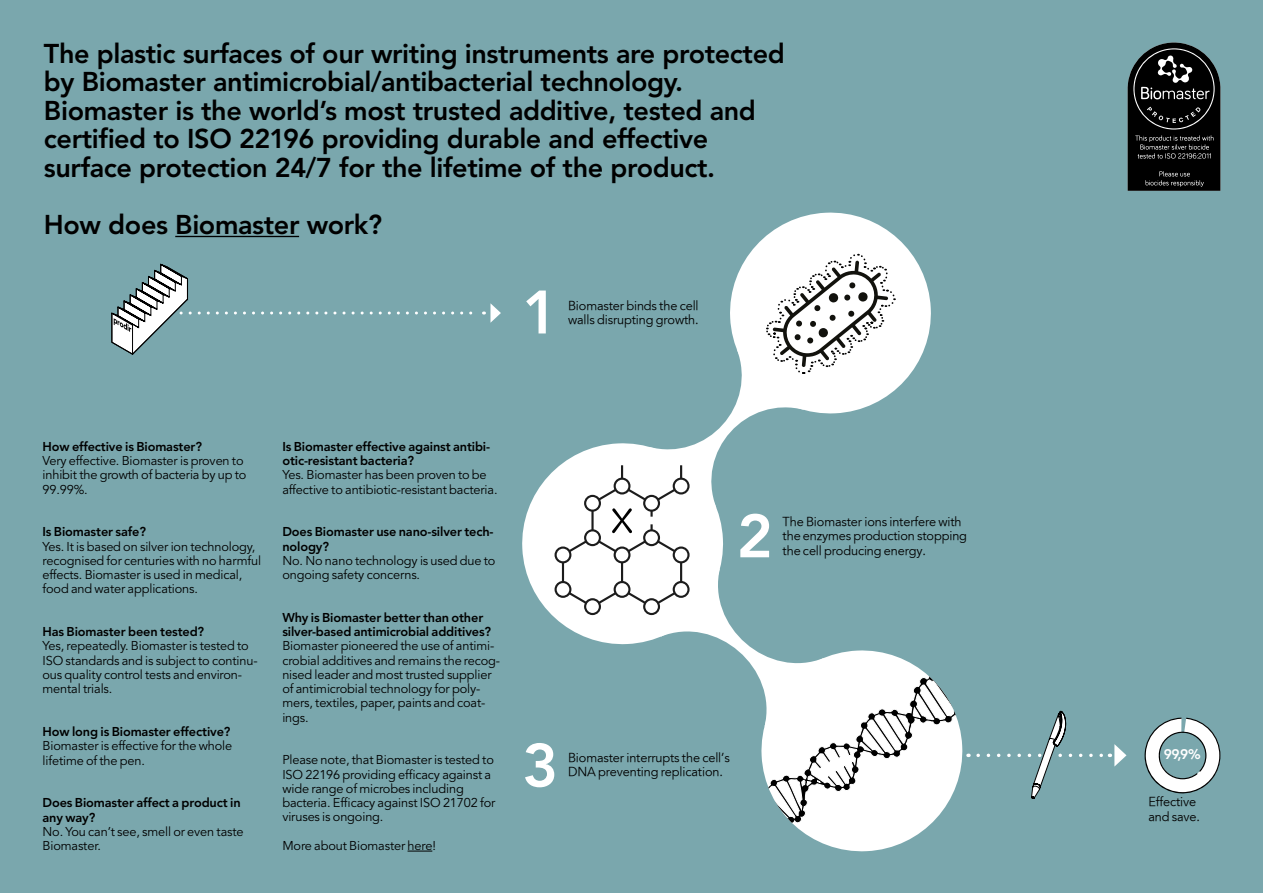
<style>
.page{position:relative;width:1263px;height:893px;background:#7aa7ad}
.page>*{position:absolute;margin:0;border:0;box-sizing:border-box;transform-origin:0 0}
.t1{font:800 60.6px "Avenir";color:#fff}
.t2{font:800 27px/28.5px "Avenir";letter-spacing:-.015em;color:#000}
.t3{font:800 13.8px "Avenir";color:#fff}
.t4{font:12.75px/14.2px "Avenir";letter-spacing:-.01em;color:#000}
.t5{font:800 12.75px/14.2px "Avenir";letter-spacing:-.01em;color:#000}
.t6{font:12.75px/14.2px "Avenir";letter-spacing:-.01em;color:#000}
</style>
<div class="page">
<hr style="left:175px;top:236px;width:124px;height:1px;background:#000">
<svg style="left:1144px;top:718px;width:76px;height:76px"></svg>
<svg style="left:490px;top:303px;width:11px;height:20px"></svg>
<svg style="left:978px;top:710px;width:148px;height:89px"></svg>
<svg style="left:408px;top:851px;width:24px;height:1px"></svg>
<svg style="left:1127px;top:43px;width:93px;height:148px;background:#242727"></svg>
<svg style="left:111px;top:263px;width:373px;height:92px"></svg>
<svg style="left:522px;top:212px;width:447px;height:640px"></svg>
<p class="t2" style="left:44px;top:39px;width:742px">The plastic surfaces of our writing instruments are protected by Biomaster antimicrobial/antibacterial technology.<br>Biomaster is the world’s most trusted additive, tested and certified to ISO 22196 providing durable and effective surface protection 24/7 for the lifetime of the product.</p>
<h2 class="t2" style="left:44px;top:210px;width:340px">How does Biomaster work?</h2>
<h1 class="t1" style="left:522px;top:277px;width:37px">1</h1>
<p class="t6" style="left:568px;top:299px;width:132px">Biomaster binds the cell</p>
<p class="t6" style="left:568px;top:313px;width:132px">walls disrupting growth.</p>
<p class="t5" style="left:43px;top:439px;width:161px">How effective is Biomaster?</p>
<p class="t4" style="left:43px;top:454px;width:205px">Very effective. Biomaster is proven to inhibit the growth of bacteria by up to<br>99.99%.</p>
<p class="t5" style="left:43px;top:525px;width:105px">Is Biomaster safe?</p>
<p class="t4" style="left:43px;top:539px;width:220px">Yes. It is based on silver ion technology, recognised for centuries with no harmful effects. Biomaster is used in medical, food and water applications.</p>
<p class="t5" style="left:43px;top:625px;width:163px">Has Biomaster been tested?</p>
<p class="t4" style="left:43px;top:639px;width:217px">Yes, repeatedly. Biomaster is tested to ISO standards and is subject to continu&shy;ous quality control tests and environ&shy;mental trials.</p>
<p class="t5" style="left:43px;top:724px;width:189px">How long is Biomaster effective?</p>
<p class="t4" style="left:43px;top:739px;width:191px">Biomaster is effective for the whole lifetime of the pen.</p>
<p class="t5" style="left:43px;top:796px;width:200px">Does Biomaster affect a product in any way?</p>
<p class="t4" style="left:43px;top:825px;width:203px">No. You can’t see, smell or even taste<br>Biomaster.</p>
<p class="t5" style="left:282px;top:439px;width:209px">Is Biomaster effective against antibi&shy;otic-resistant bacteria?</p>
<p class="t4" style="left:282px;top:468px;width:217px">Yes. Biomaster has been proven to be affective to antibiotic-resistant bacteria.</p>
<p class="t5" style="left:282px;top:525px;width:213px">Does Biomaster use nano-silver tech&shy;nology?</p>
<p class="t4" style="left:282px;top:554px;width:215px">No. No nano technology is used due to ongoing safety concerns.</p>
<p class="t5" style="left:282px;top:610px;width:210px">Why is Biomaster better than other silver-based antimicrobial additives?</p>
<p class="t4" style="left:282px;top:639px;width:219px">Biomaster pioneered the use of antimi&shy;crobial additives and remains the recog&shy;nised leader and most trusted supplier of antimicrobial technology for poly&shy;mers, textiles, paper, paints and coat&shy;ings.</p>
<p class="t4" style="left:282px;top:753px;width:215px">Please note, that Biomaster is tested to ISO 22196 providing efficacy against a wide range of microbes including bacteria. Efficacy against ISO 21702 for viruses is ongoing.</p>
<p class="t4" style="left:282px;top:839px;width:155px">More about Biomaster here!</p>
<h1 class="t1" style="left:737px;top:500px;width:37px">2</h1>
<p class="t6" style="left:783px;top:515px;width:186px">The Biomaster ions interfere with the enzymes production stopping</p>
<p class="t6" style="left:783px;top:543px;width:145px">the cell producing energy.</p>
<h1 class="t1" style="left:522px;top:730px;width:37px">3</h1>
<p class="t6" style="left:568px;top:751px;width:163px">Biomaster interrupts the cell’s</p>
<p class="t6" style="left:568px;top:765px;width:156px">DNA preventing replication.</p>
<p class="t3" style="left:1164px;top:746px;width:38px">99,9%</p>
<p class="t6" style="left:1148px;top:795px;width:53px">Effective and save.</p>
</div>
